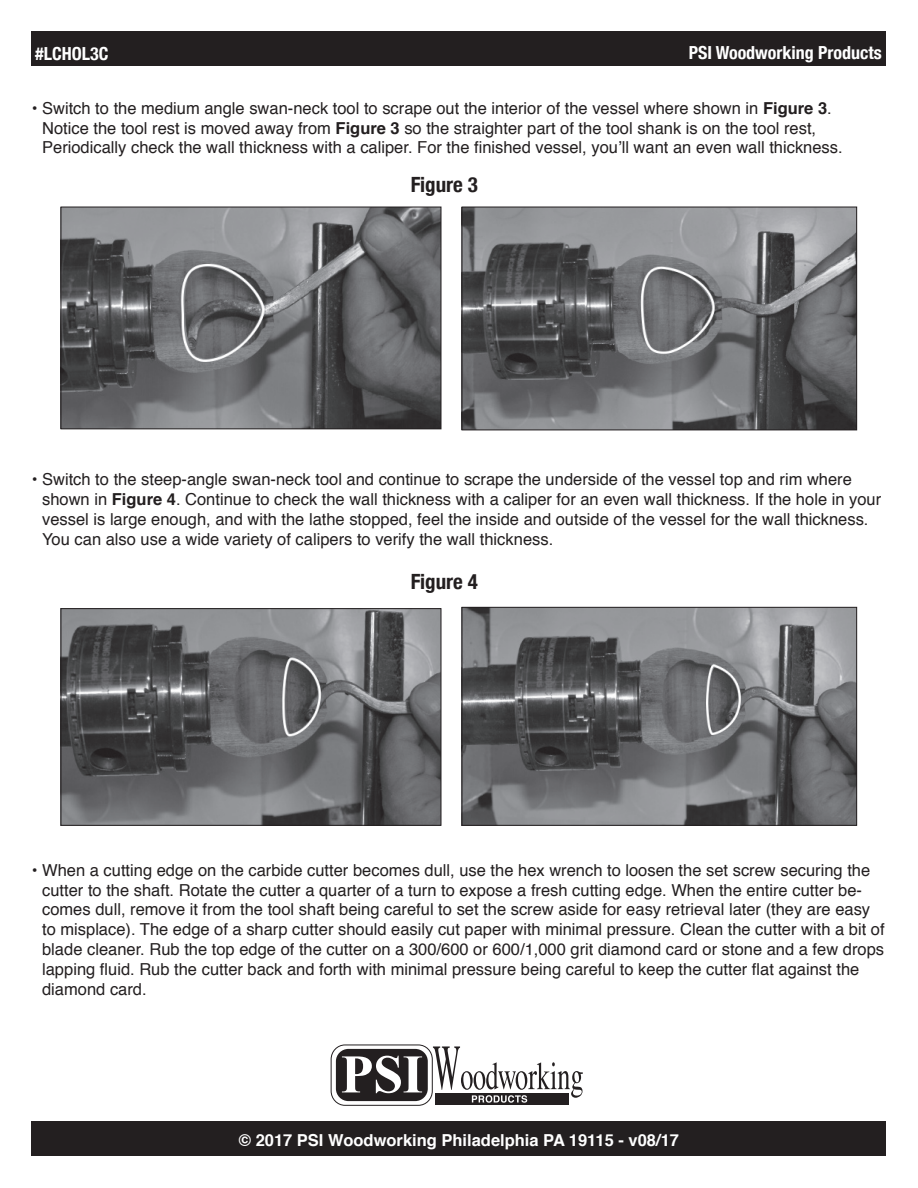
<style>
.page{position:relative;width:918px;height:1188px;background:#fff}
.page>*{position:absolute;margin:0;border:0;box-sizing:border-box;transform-origin:0 0}
.t1{font:700 condensed 21px "Helvetica Neue";color:#231f20}
.t2{font:700 condensed 18px "Helvetica Neue";color:#fff}
.t3{font:16.5px/19.8px "Helvetica";color:#231f20}
.t4{font:700 16.5px "Helvetica";color:#fff}
.s1{font-weight:700}
</style>
<div class="page">
<svg style="left:331px;top:1045px;width:101px;height:60px"></svg>
<div style="left:331px;top:1045px;width:102px;height:61px;border:1px solid #231f20;border-radius:14px"></div>
<div style="left:435px;top:1093px;width:134px;height:12px;background:#231f20"></div>
<svg style="left:336px;top:1046px;width:247px;height:57px"></svg>
<div style="left:32px;top:32px;width:854px;height:34px;background:#231f20"></div>
<div style="left:32px;top:1121px;width:854px;height:35px;background:#231f20"></div>
<img style="left:63px;top:209px;width:376px;height:218px">
<div style="left:61px;top:207px;width:380px;height:222px;border:1px solid #231f20"></div>
<img style="left:464px;top:209px;width:391px;height:219px">
<div style="left:462px;top:207px;width:395px;height:223px;border:1px solid #231f20"></div>
<img style="left:63px;top:610px;width:376px;height:214px">
<div style="left:61px;top:608px;width:380px;height:218px;border:1px solid #231f20"></div>
<img style="left:464px;top:609px;width:391px;height:215px">
<div style="left:462px;top:607px;width:395px;height:219px;border:1px solid #231f20"></div>
<p class="t2" style="left:35px;top:38px;width:75px">#LCHOL3C</p>
<p class="t2" style="left:689px;top:38px;width:195px">PSI Woodworking Products</p>
<p class="t3" style="left:42px;top:99px;width:802px;text-indent:-10px">• Switch to the medium angle swan-neck tool to scrape out the interior of the vessel where shown in <span class="s1">Figure 3</span>.<br>Notice the tool rest is moved away from <span class="s1">Figure 3</span> so the straighter part of the tool shank is on the tool rest,<br>Periodically check the wall thickness with a caliper. For the finished vessel, you’ll want an even wall thickness.</p>
<p class="t1" style="left:411px;top:167px;width:69px">Figure 3</p>
<p class="t3" style="left:42px;top:470px;width:841px;text-indent:-10px">• Switch to the steep-angle swan-neck tool and continue to scrape the underside of the vessel top and rim where shown in <span class="s1">Figure 4</span>. Continue to check the wall thickness with a caliper for an even wall thickness. If the hole in your vessel is large enough, and with the lathe stopped, feel the inside and outside of the vessel for the wall thickness.<br>You can also use a wide variety of calipers to verify the wall thickness.</p>
<p class="t1" style="left:411px;top:564px;width:69px">Figure 4</p>
<p class="t3" style="left:42px;top:861px;width:844px;text-indent:-10px">• When a cutting edge on the carbide cutter becomes dull, use the hex wrench to loosen the set screw securing the cutter to the shaft. Rotate the cutter a quarter of a turn to expose a fresh cutting edge. When the entire cutter be&shy;comes dull, remove it from the tool shaft being careful to set the screw aside for easy retrieval later (they are easy to misplace). The edge of a sharp cutter should easily cut paper with minimal pressure. Clean the cutter with a bit of blade cleaner. Rub the top edge of the cutter on a 300/600 or 600/1,000 grit diamond card or stone and a few drops lapping fluid. Rub the cutter back and forth with minimal pressure being careful to keep the cutter flat against the diamond card.</p>
<p class="t4" style="left:239px;top:1127px;width:442px">© 2017 PSI Woodworking Philadelphia PA 19115 - v08/17</p>
</div>
